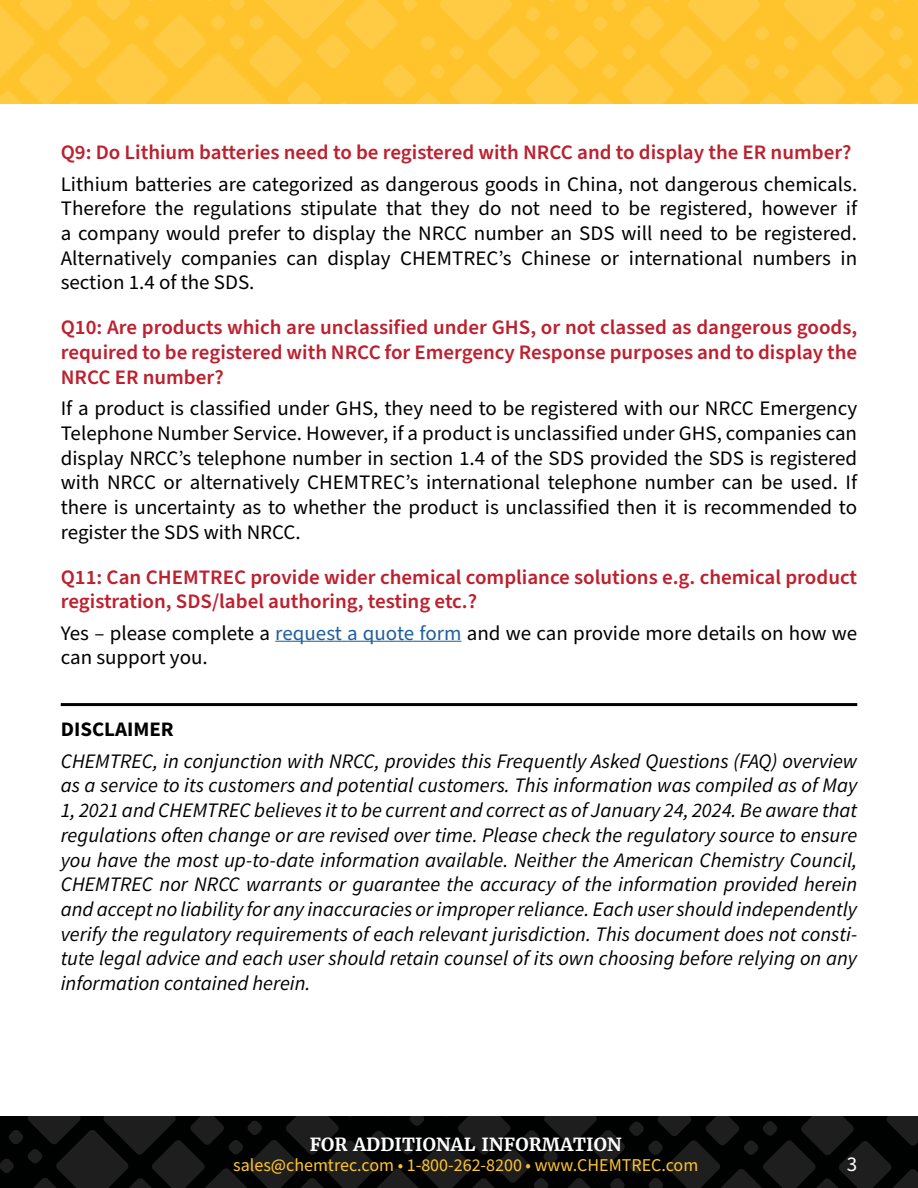
<style>
.page{position:relative;width:918px;height:1188px;background:#fff}
.page>*{position:absolute;margin:0;border:0;box-sizing:border-box;transform-origin:0 0}
.t1{font:21px "Source Sans Pro";color:#fff}
.t2{font:20.55px/24.8px "Source Sans Pro";color:#000;text-align:justify}
.t3{font:italic 20.55px/24.8px "Source Sans Pro";color:#000;text-align:justify}
.t4{font:600 20.55px/24.8px "Source Sans Pro";color:#bd202e;text-align:justify}
.t5{font:700 20.55px "Source Sans Pro";color:#000}
.t6{font:18px "Source Sans Pro";color:#ffc42c}
.t7{font:700 18px "Merriweather";letter-spacing:.01em;color:#fff}
.s1{color:#215e9e}
</style>
<div class="page">
<svg style="left:0;top:0;width:918px;height:104px;background:#ffc636"></svg>
<svg style="left:0;top:1117px;width:918px;height:71px;background:#0d0d0d"></svg>
<hr style="left:275px;top:641px;width:186px;height:1px;background:#215e9e">
<hr style="left:61px;top:703px;width:796px;height:3px;background:#000">
<p class="t4" style="left:61px;top:141px;width:792px">Q9: Do Lithium batteries need to be registered with NRCC and to display the ER number?</p>
<p class="t2" style="left:61px;top:172px;width:798px">Lithium batteries are categorized as dangerous goods in China, not dangerous chemicals.<br>Therefore the regulations stipulate that they do not need to be registered, however if a company would prefer to display the NRCC number an SDS will need to be registered.<br>Alternatively companies can display CHEMTREC’s Chinese or international numbers in section 1.4 of the SDS.</p>
<p class="t4" style="left:61px;top:316px;width:798px">Q10: Are products which are unclassified under GHS, or not classed as dangerous goods, required to be registered with NRCC for Emergency Response purposes and to display the NRCC ER number?</p>
<p class="t2" style="left:61px;top:397px;width:798px">If a product is classified under GHS, they need to be registered with our NRCC Emergency Telephone Number Service. However, if a product is unclassified under GHS, companies can display NRCC’s telephone number in section 1.4 of the SDS provided the SDS is registered with NRCC or alternatively CHEMTREC’s international telephone number can be used. If there is uncertainty as to whether the product is unclassified then it is recommended to register the SDS with NRCC.</p>
<p class="t4" style="left:61px;top:565px;width:798px">Q11: Can CHEMTREC provide wider chemical compliance solutions e.g. chemical product registration, SDS/label authoring, testing etc.?</p>
<p class="t2" style="left:61px;top:621px;width:798px">Yes – please complete a <span class="s1">request a quote form</span> and we can provide more details on how we can support you.</p>
<p class="t5" style="left:61px;top:716px;width:115px">DISCLAIMER</p>
<p class="t3" style="left:61px;top:748px;width:798px">CHEMTREC, in conjunction with NRCC, provides this Frequently Asked Questions (FAQ) overview as a service to its customers and potential customers. This information was compiled as of May 1, 2021 and CHEMTREC believes it to be current and correct as of January 24, 2024. Be aware that regulations often change or are revised over time. Please check the regulatory source to ensure you have the most up-to-date information available. Neither the American Chemistry Council, CHEMTREC nor NRCC warrants or guarantee the accuracy of the information provided herein and accept no liability for any inaccuracies or improper reliance. Each user should independently verify the regulatory requirements of each relevant jurisdiction. This document does not consti&shy;tute legal advice and each user should retain counsel of its own choosing before relying on any information contained herein.</p>
<p class="t7" style="left:310px;top:1133px;width:314px">FOR ADDITIONAL INFORMATION</p>
<p class="t6" style="left:233px;top:1153px;width:467px">sales@chemtrec.com • 1-800-262-8200 • www.CHEMTREC.com</p>
<p class="t1" style="left:847px;top:1150px;width:12px">3</p>
</div>
